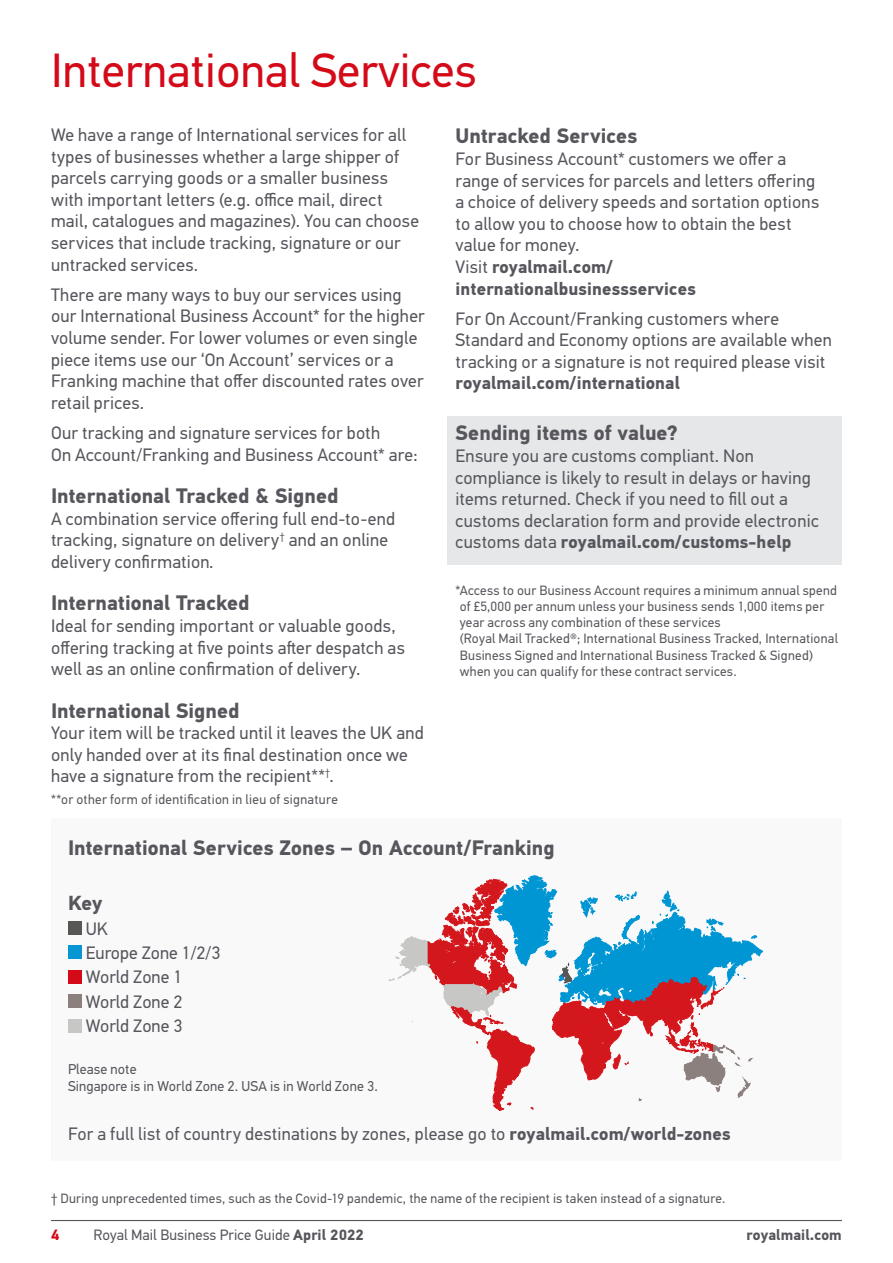
<style>
.page{position:relative;width:893px;height:1263px;background:#fff}
.page>*{position:absolute;margin:0;border:0;box-sizing:border-box;transform-origin:0 0}
.t1{font:48px "PFDIN Text Std";color:#d40a19}
.t2{font:700 21px "PFDIN Text Std";color:#57565d}
.t3{font:700 20.4px "PFDIN Text Std";color:#57565d}
.t4{font:18px/21.6px "PFDIN Text Std";letter-spacing:.015em;color:#57565d}
.t5{font:700 18px "PFDIN Text Std";letter-spacing:.01em;color:#57565d}
.t6{font:15px "PFDIN Text Std";letter-spacing:.005em;color:#57565d}
.t7{font:700 15px "PFDIN Text Std";letter-spacing:.01em;color:#57565d}
.t8{font:700 15px "PFDIN Text Std";color:#d40a19}
.t9{font:14.25px/17.1px "PFDIN Text Std";letter-spacing:.005em;color:#57565d}
.t10{font:13.5px/16.2px "PFDIN Text Std";letter-spacing:.02em;color:#57565d}
.s1{font-weight:700}
</style>
<div class="page">
<hr style="left:51px;top:1220px;width:791px;height:1px;background:#57565d">
<div style="left:447px;top:416px;width:395px;height:149px;background:#e5e7e9"></div>
<div style="left:51px;top:819px;width:791px;height:342px;background:#f9f9f9"></div>
<svg style="left:389px;top:876px;width:374px;height:234px"></svg>
<div style="left:68px;top:921px;width:14px;height:13px;background:#575756"></div>
<div style="left:68px;top:945px;width:14px;height:14px;background:#0596d3"></div>
<div style="left:68px;top:970px;width:14px;height:13px;background:#d40a19"></div>
<div style="left:68px;top:994px;width:14px;height:14px;background:#8c807e"></div>
<div style="left:68px;top:1019px;width:14px;height:13px;background:#c7c7c6"></div>
<h1 class="t1" style="left:51px;top:42px;width:427px">International Services</h1>
<p class="t4" style="left:51px;top:124px;width:370px">We have a range of International services for all types of businesses whether a large shipper of parcels carrying goods or a smaller business with important letters (e.g. office mail, direct mail, catalogues and magazines). You can choose services that include tracking, signature or our untracked services.</p>
<p class="t4" style="left:51px;top:284px;width:375px">There are many ways to buy our services using our International Business Account* for the higher volume sender. For lower volumes or even single piece items use our ‘On Account’ services or a Franking machine that offer discounted rates over retail prices.</p>
<p class="t4" style="left:51px;top:422px;width:368px">Our tracking and signature services for both<br>On Account/Franking and Business Account* are:</p>
<p class="t2" style="left:51px;top:483px;width:289px">International Tracked &amp; Signed</p>
<p class="t4" style="left:51px;top:508px;width:346px">A combination service offering full end-to-end tracking, signature on delivery<sup>†</sup> and an online delivery confirmation.</p>
<p class="t2" style="left:51px;top:590px;width:200px">International Tracked</p>
<p class="t4" style="left:51px;top:615px;width:355px">Ideal for sending important or valuable goods, offering tracking at five points after despatch as well as an online confirmation of delivery.</p>
<p class="t2" style="left:51px;top:698px;width:190px">International Signed</p>
<p class="t4" style="left:51px;top:722px;width:374px">Your item will be tracked until it leaves the UK and only handed over at its final destination once we have a signature from the recipient**<sup>†</sup>.</p>
<p class="t10" style="left:51px;top:791px;width:288px">**or other form of identification in lieu of signature</p>
<p class="t2" style="left:455px;top:123px;width:183px">Untracked Services</p>
<p class="t4" style="left:455px;top:148px;width:365px">For Business Account* customers we offer a range of services for parcels and letters offering a choice of delivery speeds and sortation options to allow you to choose how to obtain the best value for money.<br>Visit <span class="s1">royalmail.com/ internationalbusinessservices</span></p>
<p class="t4" style="left:455px;top:308px;width:378px">For On Account/Franking customers where<br>Standard and Economy options are available when tracking or a signature is not required please visit</p>
<p class="t5" style="left:455px;top:372px;width:226px">royalmail.com/international</p>
<p class="t2" style="left:455px;top:420px;width:224px">Sending items of value?</p>
<p class="t4" style="left:455px;top:445px;width:365px">Ensure you are customs compliant. Non compliance is likely to result in delays or having items returned. Check if you need to fill out a customs declaration form and provide electronic customs data <span class="s1">royalmail.com/customs-help</span></p>
<p class="t10" style="left:460px;top:582px;width:380px;text-indent:-4px">*Access to our Business Account requires a minimum annual spend of £5,000 per annum unless your business sends 1,000 items per year across any combination of these services<br>(Royal Mail Tracked®; International Business Tracked, International Business Signed and International Business Tracked &amp; Signed) when you can qualify for these contract services.</p>
<p class="t2" style="left:68px;top:835px;width:488px">International Services Zones – On Account/Franking</p>
<p class="t3" style="left:68px;top:890px;width:36px">Key</p>
<p class="t4" style="left:86px;top:916px;width:136px;line-height:24.5px">UK<br>Europe Zone 1/2/3<br>World Zone 1<br>World Zone 2<br>World Zone 3</p>
<p class="t9" style="left:68px;top:1061px;width:311px">Please note<br>Singapore is in World Zone 2. USA is in World Zone 3.</p>
<p class="t4" style="left:68px;top:1123px;width:664px">For a full list of country destinations by zones, please go to <span class="s1">royalmail.com/world-zones</span></p>
<p class="t10" style="left:51px;top:1190px;width:676px">† During unprecedented times, such as the Covid-19 pandemic, the name of the recipient is taken instead of a signature.</p>
<p class="t8" style="left:51px;top:1226px;width:10px">4</p>
<p class="t6" style="left:94px;top:1226px;width:272px">Royal Mail Business Price Guide <span class="s1">April 2022</span></p>
<p class="t7" style="left:747px;top:1226px;width:97px">royalmail.com</p>
</div>
